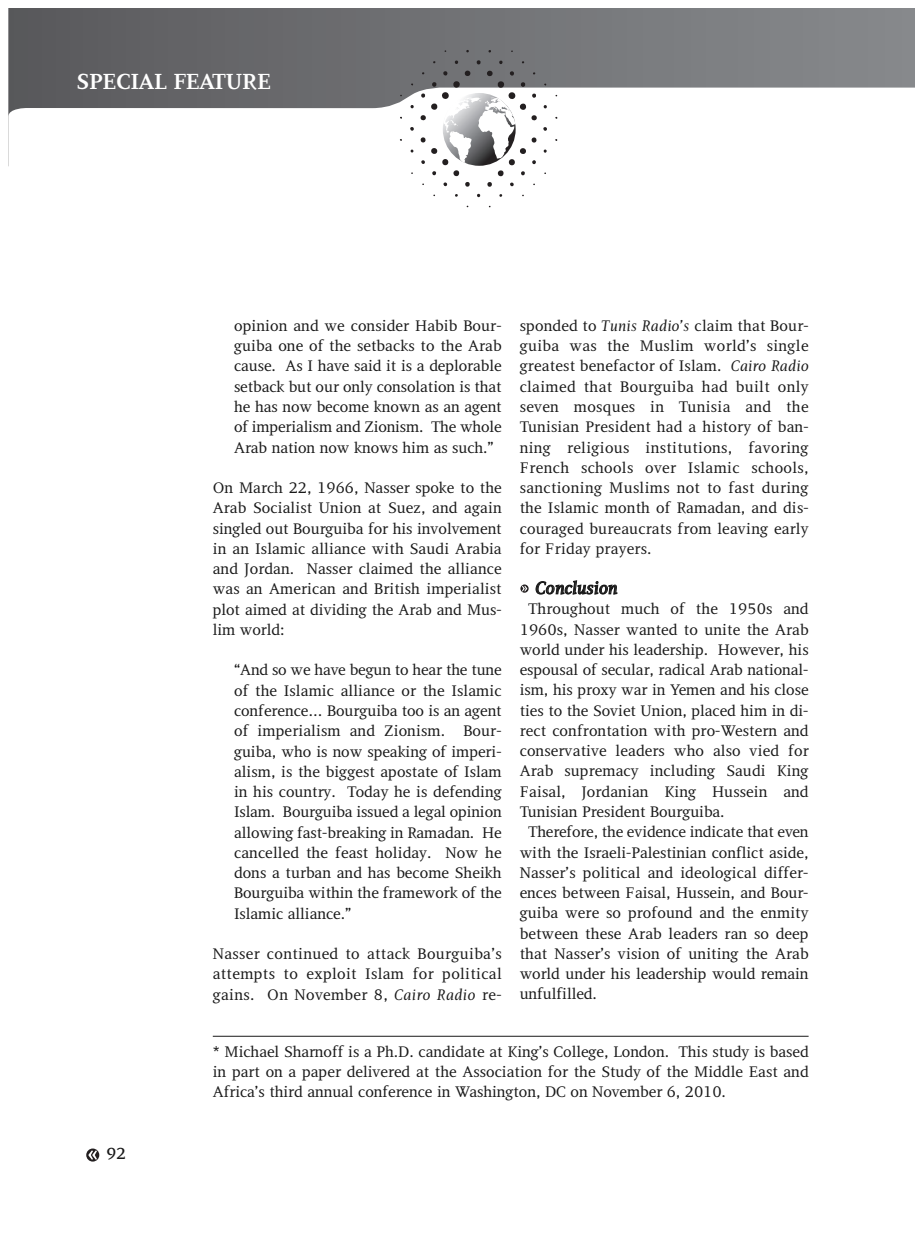
<style>
.page{position:relative;width:915px;height:1234px;background:#fff}
.page>*{position:absolute;margin:0;border:0;box-sizing:border-box;transform-origin:0 0}
.t1{font:700 22.5px "PF Diplomat";letter-spacing:-.015em;color:#fff}
.t2{font:italic 500 18px "PF Diplomat";letter-spacing:-.005em;color:#191919}
.t3{font:500 16.5px "PF Diplomat";color:#191919}
.t4{font:15.75px/20.2px "PF Diplomat";color:#191919;text-align:justify}
.s1{font-style:italic}
</style>
<div class="page">
<svg style="left:86px;top:1148px;width:13px;height:13px"></svg>
<svg style="left:88px;top:1150px;width:9px;height:9px"></svg>
<img style="left:9px;top:9px;width:905px;height:79px">
<svg style="left:9px;top:88px;width:549px;height:118px"></svg>
<svg style="left:553px;top:117px;width:4px;height:3px"></svg>
<svg style="left:553px;top:139px;width:4px;height:3px"></svg>
<svg style="left:408px;top:60px;width:139px;height:138px"></svg>
<svg style="left:520px;top:584px;width:8px;height:8px"></svg>
<svg style="left:521px;top:585px;width:6px;height:6px"></svg>
<hr style="left:213px;top:1035px;width:595px;height:1px;background:#191919">
<h1 class="t1" style="left:77px;top:69px;width:196px">SPECIAL FEATURE</h1>
<p class="t4" style="left:234px;top:316px;width:269px">opinion and we consider Habib Bour&shy;guiba one of the setbacks to the Arab cause. As I have said it is a deplorable setback but our only consolation is that he has now become known as an agent of imperialism and Zionism. The whole Arab nation now knows him as such.”</p>
<p class="t4" style="left:213px;top:478px;width:290px">On March 22, 1966, Nasser spoke to the Arab Socialist Union at Suez, and again singled out Bourguiba for his involvement in an Islamic alliance with Saudi Arabia and Jordan. Nasser claimed the alliance was an American and British imperialist plot aimed at dividing the Arab and Mus&shy;lim world:</p>
<p class="t4" style="left:234px;top:660px;width:269px">“And so we have begun to hear the tune of the Islamic alliance or the Islamic conference… Bourguiba too is an agent of imperialism and Zionism. Bour&shy;guiba, who is now speaking of imperi&shy;alism, is the biggest apostate of Islam in his country. Today he is defending Islam. Bourguiba issued a legal opinion allowing fast-breaking in Ramadan. He cancelled the feast holiday. Now he dons a turban and has become Sheikh Bourguiba within the framework of the Islamic alliance.”</p>
<p class="t4" style="left:213px;top:943px;width:290px">Nasser continued to attack Bourguiba’s attempts to exploit Islam for political gains. On November 8, <span class="s1">Cairo Radio</span> re-</p>
<p class="t4" style="left:519px;top:316px;width:290px">sponded to <span class="s1">Tunis Radio’s</span> claim that Bour&shy;guiba was the Muslim world’s single greatest benefactor of Islam. <span class="s1">Cairo Radio </span>claimed that Bourguiba had built only seven mosques in Tunisia and the Tunisian President had a history of ban&shy;ning religious institutions, favoring French schools over Islamic schools, sanctioning Muslims not to fast during the Islamic month of Ramadan, and dis&shy;couraged bureaucrats from leaving early for Friday prayers.</p>
<p class="t2" style="left:535px;top:578px;width:84px">Conclusion</p>
<p class="t4" style="left:528px;top:599px;width:282px">Throughout much of the 1950s and</p>
<p class="t4" style="left:519px;top:619px;width:290px">1960s, Nasser wanted to unite the Arab</p>
<p class="t4" style="left:519px;top:639px;width:290px">world under his leadership. However, his</p>
<p class="t4" style="left:519px;top:660px;width:290px">espousal of secular, radical Arab national-</p>
<p class="t4" style="left:519px;top:680px;width:290px">ism, his proxy war in Yemen and his close</p>
<p class="t4" style="left:519px;top:700px;width:290px">ties to the Soviet Union, placed him in di-</p>
<p class="t4" style="left:519px;top:720px;width:290px">rect confrontation with pro-Western and</p>
<p class="t4" style="left:519px;top:741px;width:290px">conservative leaders who also vied for</p>
<p class="t4" style="left:519px;top:761px;width:290px">Arab supremacy including Saudi King</p>
<p class="t4" style="left:519px;top:781px;width:290px">Faisal, Jordanian King Hussein and</p>
<p class="t4" style="left:519px;top:801px;width:206px">Tunisian President Bourguiba.</p>
<p class="t4" style="left:528px;top:822px;width:282px">Therefore, the evidence indicate that even</p>
<p class="t4" style="left:519px;top:842px;width:290px">with the Israeli-Palestinian conflict aside,</p>
<p class="t4" style="left:519px;top:862px;width:290px">Nasser’s political and ideological differ-</p>
<p class="t4" style="left:519px;top:882px;width:290px">ences between Faisal, Hussein, and Bour-</p>
<p class="t4" style="left:519px;top:903px;width:290px">guiba were so profound and the enmity</p>
<p class="t4" style="left:519px;top:923px;width:290px">between these Arab leaders ran so deep</p>
<p class="t4" style="left:519px;top:943px;width:290px">that Nasser’s vision of uniting the Arab</p>
<p class="t4" style="left:519px;top:963px;width:290px">world under his leadership would remain</p>
<p class="t4" style="left:519px;top:984px;width:79px">unfulfilled.</p>
<p class="t3" style="left:106px;top:1144px;width:21px">92</p>
<p class="t4" style="left:213px;top:1041px;width:597px">* Michael Sharnoff is a Ph.D. candidate at King’s College, London. This study is based in part on a paper delivered at the Association for the Study of the Middle East and Africa’s third annual conference in Washington, DC on November 6, 2010.</p>
</div>
